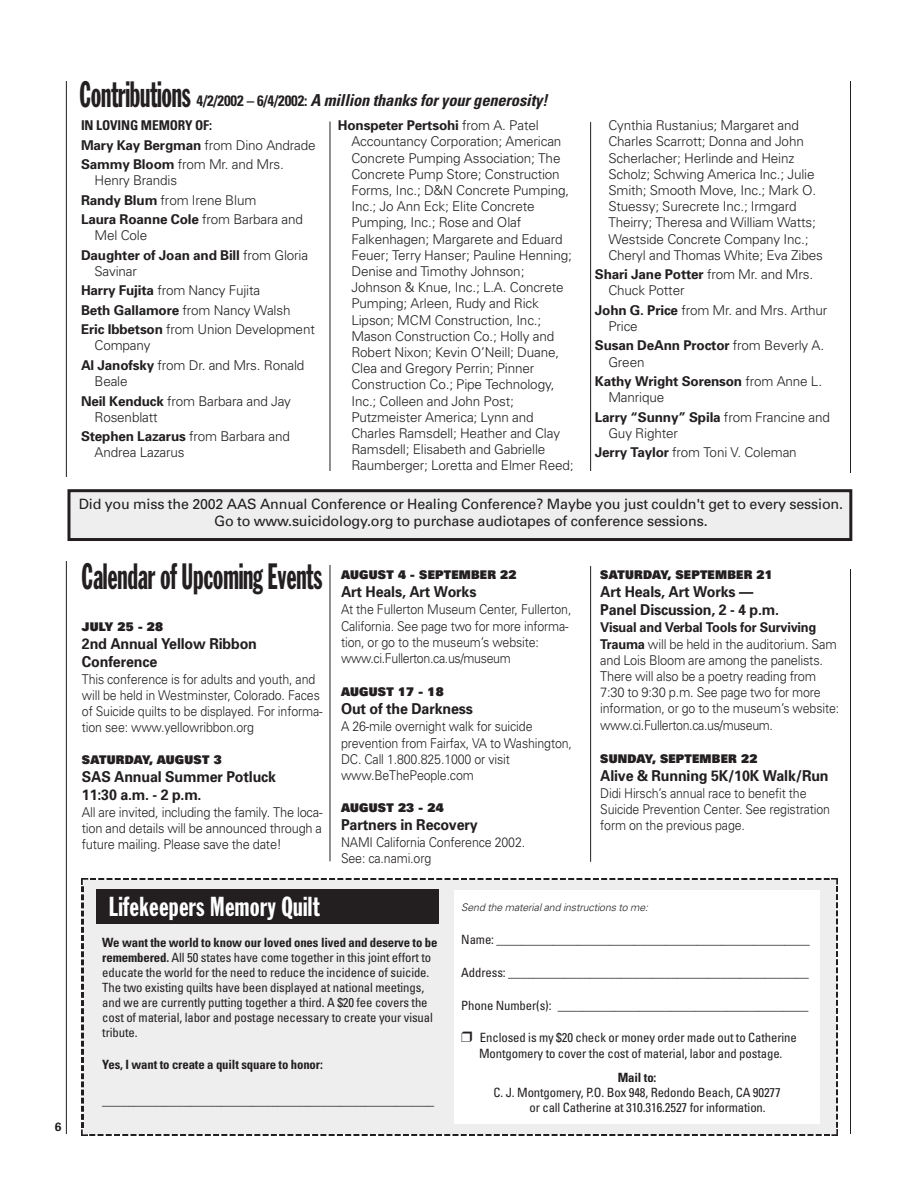
<style>
.page{position:relative;width:918px;height:1188px;background:#fff}
.page>*{position:absolute;margin:0;border:0;box-sizing:border-box;transform-origin:0 0}
.t1{font:36px "Franklin Gothic Extra Cond";letter-spacing:-.01em;color:#231f20;scale:.8 1}
.t2{font:27px "Franklin Gothic Extra Cond";letter-spacing:.01em;color:#fff}
.t3{font:italic 700 condensed 16.5px "Univers";letter-spacing:-.01em;color:#231f20}
.t4{font:700 15px/18px "Univers";letter-spacing:-.01em;color:#231f20;scale:.95 1}
.t5{font:14.25px/17.1px "Univers";letter-spacing:-.01em;color:#231f20;text-align:center}
.t6{font:300 13.5px/16.2px "Univers";letter-spacing:-.01em;color:#231f20}
.t7{font:300 13.5px/16.2px "Univers";letter-spacing:-.01em;color:#231f20;scale:.92 1}
.t8{font:300 13.5px/16.2px "Univers";letter-spacing:-.01em;color:#231f20;text-align:justify;scale:.95 1}
.t9{font:700 13.5px/19.5px "Univers";letter-spacing:-.01em;color:#231f20}
.t10{font:condensed 12.75px/15px "Univers";letter-spacing:-.01em;color:#231f20}
.t11{font:700 condensed 12.75px "Univers";letter-spacing:-.01em;color:#231f20}
.t12{font:900 12px "Univers";letter-spacing:.02em;color:#231f20;scale:.95 1}
.t13{font:700 12px "Univers";color:#231f20}
.t14{font:italic 300 10.5px "Univers";letter-spacing:-.01em;color:#231f20}
.s1{color:#fff}
.s2{font-style:normal;font-size:15px}
.s3{font-weight:700;font-stretch:condensed}
.s4{font-weight:700}
.s5{font-weight:300}
</style>
<div class="page">
<hr style="left:66px;top:81px;width:1px;height:1053px;background:#231f20">
<hr style="left:850px;top:81px;width:1px;height:1053px;background:#231f20">
<div style="left:54px;top:477px;width:17px;height:83px;background:#fff"></div>
<div style="left:844px;top:473px;width:33px;height:96px;background:#fff"></div>
<hr style="left:330px;top:121px;width:1px;height:740px;background:#231f20">
<hr style="left:590px;top:122px;width:1px;height:740px;background:#231f20">
<div style="left:320px;top:471px;width:34px;height:93px;background:#fff"></div>
<div style="left:570px;top:472px;width:34px;height:94px;background:#fff"></div>
<div style="left:83px;top:879px;width:754px;height:256px;background:#eeeeef"></div>
<svg style="left:82px;top:878px;width:8px;height:6px"></svg>
<img style="left:90px;top:878px;width:742px;height:2px">
<svg style="left:832px;top:878px;width:6px;height:8px"></svg>
<img style="left:836px;top:886px;width:2px;height:244px">
<svg style="left:831px;top:1130px;width:7px;height:6px"></svg>
<img style="left:89px;top:1134px;width:741px;height:2px">
<svg style="left:82px;top:1129px;width:6px;height:7px"></svg>
<img style="left:82px;top:884px;width:1px;height:244px">
<div style="left:69px;top:491px;width:782px;height:49px;background:#eeeeef"></div>
<div style="left:67px;top:489px;width:785px;height:52px;border:3px solid #231f20"></div>
<div style="left:96px;top:890px;width:343px;height:34px;background:#231f20"></div>
<div style="left:454px;top:890px;width:366px;height:233px;background:#fff"></div>
<p class="t13" style="left:55px;top:1122px;width:8px">6</p>
<h1 class="t1" style="left:80px;top:81px;width:153px">Contributions <span class="s1">.</span></h1>
<p class="t3" style="left:196px;top:94px;width:353px"><span class="s2">4/2/2002 – 6/4/2002:</span> A million thanks for your generosity!</p>
<p class="t6" style="left:81px;top:117px;width:236px;line-height:19.5px"><span class="s3">IN LOVING MEMORY OF:<br></span><span class="s4">Mary Kay Bergman</span> from Dino Andrade<br><span class="s4">Sammy Bloom</span> from Mr. and Mrs.</p>
<p class="t6" style="left:81px;top:172px;width:223px;line-height:19.5px;text-indent:14px">Henry Brandis<br><span class="s4">Randy Blum</span> from Irene Blum<br><span class="s4">Laura Roanne Cole</span> from Barbara and</p>
<p class="t9" style="left:81px;top:227px;width:229px;text-indent:14px"><span class="s5">Mel Cole<br></span>Daughter of Joan and Bill <span class="s5">from Gloria</span></p>
<p class="t6" style="left:81px;top:263px;width:235px;line-height:19.5px;text-indent:13px">Savinar<br><span class="s4">Harry Fujita</span> from Nancy Fujita<br><span class="s4">Beth Gallamore</span> from Nancy Walsh<br><span class="s4">Eric Ibbetson</span> from Union Development</p>
<p class="t6" style="left:81px;top:337px;width:225px;line-height:19.5px;text-indent:13px">Company<br><span class="s4">Al Janofsky</span> from Dr. and Mrs. Ronald</p>
<p class="t6" style="left:81px;top:373px;width:212px;line-height:19.5px;text-indent:14px">Beale<br><span class="s4">Neil Kenduck</span> from Barbara and Jay</p>
<p class="t6" style="left:81px;top:408px;width:210px;line-height:19.5px;text-indent:14px">Rosenblatt<br><span class="s4">Stephen Lazarus</span> from Barbara and</p>
<p class="t6" style="left:95px;top:446px;width:92px">Andrea Lazarus</p>
<p class="t6" style="left:351px;top:119px;width:224px;text-indent:-14px"><span class="s4">Honspeter Pertsohi</span> from A. Patel Accountancy Corporation; American Concrete Pumping Association; The Concrete Pump Store; Construction Forms, Inc.; D&amp;N Concrete Pumping, Inc.; Jo Ann Eck; Elite Concrete Pumping, Inc.; Rose and Olaf Falkenhagen; Margarete and Eduard Feuer; Terry Hanser; Pauline Henning; Denise and Timothy Johnson; Johnson &amp; Knue, Inc.; L.A. Concrete Pumping; Arleen, Rudy and Rick Lipson; MCM Construction, Inc.; Mason Construction Co.; Holly and Robert Nixon; Kevin O’Neill; Duane, Clea and Gregory Perrin; Pinner Construction Co.; Pipe Technology, Inc.; Colleen and John Post; Putzmeister America; Lynn and Charles Ramsdell; Heather and Clay Ramsdell; Elisabeth and Gabrielle Raumberger; Loretta and Elmer Reed;</p>
<p class="t6" style="left:608px;top:119px;width:216px">Cynthia Rustanius; Margaret and Charles Scarrott; Donna and John Scherlacher; Herlinde and Heinz Scholz; Schwing America Inc.; Julie Smith; Smooth Move, Inc.; Mark O.<br>Stuessy; Surecrete Inc.; Irmgard Theirry; Theresa and William Watts; Westside Concrete Company Inc.; Cheryl and Thomas White; Eva Zibes</p>
<p class="t6" style="left:608px;top:268px;width:206px;text-indent:-14px"><span class="s4">Shari Jane Potter</span> from Mr. and Mrs.<br>Chuck Potter</p>
<p class="t6" style="left:608px;top:303px;width:221px;text-indent:-14px"><span class="s4">John G. Price</span> from Mr. and Mrs. Arthur<br>Price</p>
<p class="t6" style="left:608px;top:339px;width:217px;text-indent:-13px"><span class="s4">Susan DeAnn Proctor</span> from Beverly A.<br>Green</p>
<p class="t9" style="left:608px;top:374px;width:215px;line-height:16.2px;text-indent:-14px">Kathy Wright Sorenson <span class="s5">from Anne L.<br>Manrique</span></p>
<p class="t6" style="left:608px;top:410px;width:223px;text-indent:-14px"><span class="s4">Larry “Sunny” Spila</span> from Francine and<br>Guy Righter</p>
<p class="t6" style="left:595px;top:446px;width:203px"><span class="s4">Jerry Taylor</span> from Toni V. Coleman</p>
<p class="t5" style="left:79px;top:497px;width:766px">Did you miss the 2002 AAS Annual Conference or Healing Conference? Maybe you just couldn't get to every session.<br>Go to www.suicidology.org to purchase audiotapes of conference sessions.</p>
<h1 class="t1" style="left:82px;top:563px;width:303px">Calendar of Upcoming Events</h1>
<p class="t12" style="left:82px;top:622px;width:87px">JULY 25 - 28</p>
<p class="t4" style="left:82px;top:636px;width:186px">2nd Annual Yellow Ribbon<br>Conference</p>
<p class="t7" style="left:82px;top:672px;width:263px">This conference is for adults and youth, and will be held in Westminster, Colorado. Faces of Suicide quilts to be displayed. For informa&shy;tion see: www.yellowribbon.org</p>
<p class="t12" style="left:82px;top:755px;width:149px">SATURDAY, AUGUST 3</p>
<p class="t4" style="left:82px;top:769px;width:206px">SAS Annual Summer Potluck<br>11:30 a.m. - 2 p.m.</p>
<p class="t8" style="left:82px;top:805px;width:255px">All are invited, including the family. The loca&shy;tion and details will be announced through a future mailing. Please save the date!</p>
<p class="t12" style="left:341px;top:571px;width:186px">AUGUST 4 - SEPTEMBER 22</p>
<p class="t4" style="left:341px;top:584px;width:144px">Art Heals, Art Works</p>
<p class="t7" style="left:341px;top:603px;width:252px">At the Fullerton Museum Center, Fullerton, California. See page two for more informa&shy;tion, or go to the museum’s website: www.ci.Fullerton.ca.us/museum</p>
<p class="t12" style="left:341px;top:688px;width:110px">AUGUST 17 - 18</p>
<p class="t4" style="left:341px;top:701px;width:140px">Out of the Darkness</p>
<p class="t7" style="left:341px;top:720px;width:253px">A 26-mile overnight walk for suicide prevention from Fairfax, VA to Washington, DC. Call 1.800.825.1000 or visit www.BeThePeople.com</p>
<p class="t12" style="left:341px;top:803px;width:110px">AUGUST 23 - 24</p>
<p class="t4" style="left:341px;top:817px;width:145px">Partners in Recovery</p>
<p class="t7" style="left:341px;top:835px;width:202px">NAMI California Conference 2002.<br>See: ca.nami.org</p>
<p class="t12" style="left:600px;top:571px;width:183px">SATURDAY, SEPTEMBER 21</p>
<p class="t4" style="left:600px;top:584px;width:190px">Art Heals, Art Works —<br>Panel Discussion, 2 - 4 p.m.</p>
<p class="t8" style="left:600px;top:621px;width:253px;text-align:left"><span class="s4">Visual and Verbal Tools for Surviving Trauma</span> will be held in the auditorium. Sam and Lois Bloom are among the panelists.<br>There will also be a poetry reading from 7:30 to 9:30 p.m. See page two for more information, or go to the museum’s website: www.ci.Fullerton.ca.us/museum.</p>
<p class="t12" style="left:600px;top:754px;width:167px">SUNDAY, SEPTEMBER 22</p>
<p class="t4" style="left:600px;top:768px;width:242px">Alive &amp; Running 5K/10K Walk/Run</p>
<p class="t7" style="left:600px;top:786px;width:251px">Didi Hirsch’s annual race to benefit the<br>Suicide Prevention Center. See registration form on the previous page.</p>
<h2 class="t2" style="left:109px;top:896px;width:213px">Lifekeepers Memory Quilt</h2>
<p class="t14" style="left:461px;top:903px;width:188px">Send the material and instructions to me:</p>
<p class="t10" style="left:461px;top:933px;width:350px">Name: __________________________________________________</p>
<p class="t10" style="left:461px;top:966px;width:349px">Address: ________________________________________________</p>
<p class="t10" style="left:461px;top:999px;width:349px">Phone Number(s): ________________________________________</p>
<p class="t10" style="left:461px;top:1031px;width:337px;line-height:16.2px;text-align:center">❒ Enclosed is my $20 check or money order made out to Catherine<br>Montgomery to cover the cost of material, labor and postage.</p>
<p class="t11" style="left:618px;top:1073px;width:40px">Mail to:</p>
<p class="t10" style="left:529px;top:1086px;width:253px;text-indent:-36px">C. J. Montgomery, P.O. Box 948, Redondo Beach, CA 90277 or call Catherine at 310.316.2527 for information.</p>
<p class="t10" style="left:102px;top:936px;width:337px"><span class="s4">We want the world to know our loved ones lived and deserve to be remembered.</span> All 50 states have come together in this joint effort to educate the world for the need to reduce the incidence of suicide.<br>The two existing quilts have been displayed at national meetings, and we are currently putting together a third. A $20 fee covers the cost of material, labor and postage necessary to create your visual tribute.</p>
<p class="t11" style="left:102px;top:1060px;width:222px">Yes, I want to create a quilt square to honor:</p>
<p class="t10" style="left:102px;top:1095px;width:333px">_____________________________________________________</p>
</div>
